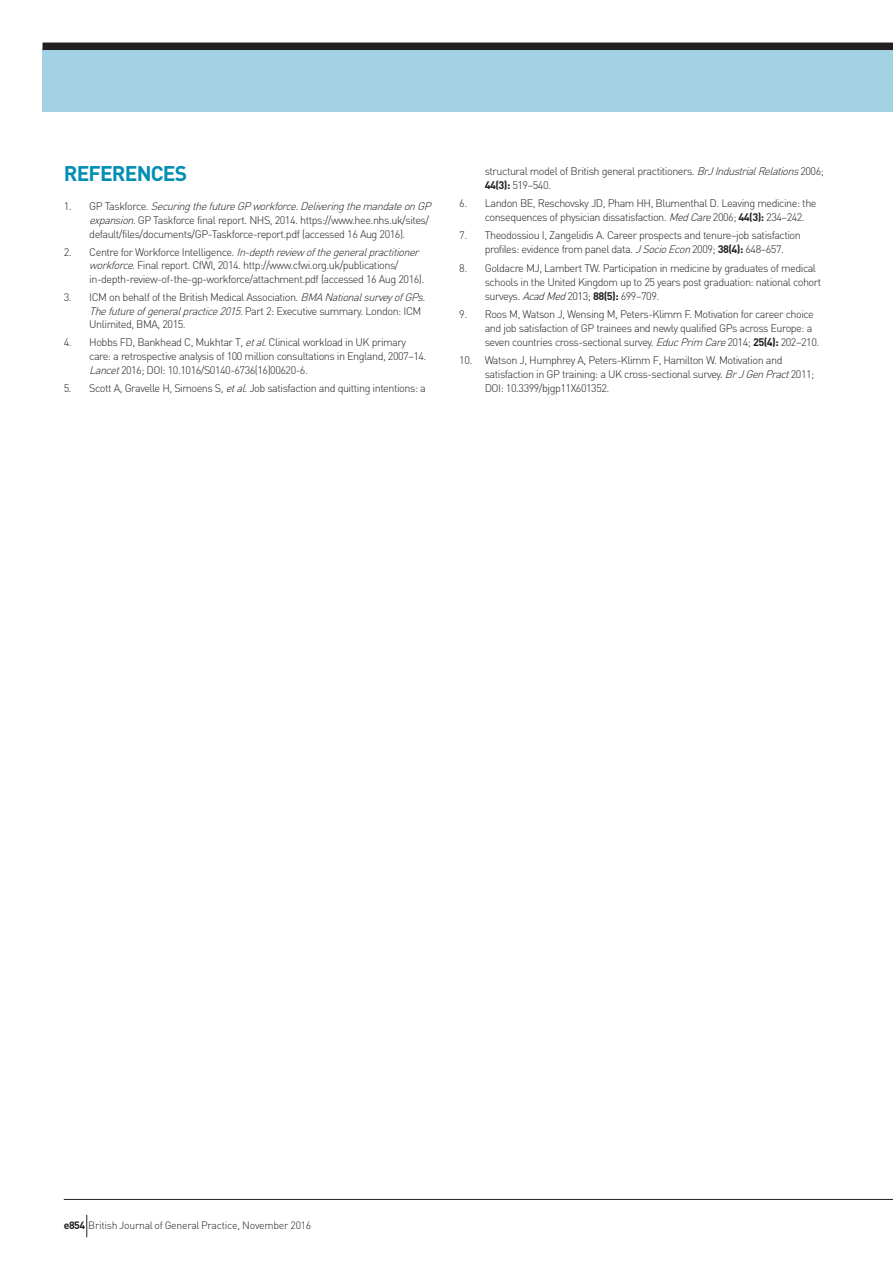
<style>
.page{position:relative;width:893px;height:1263px;background:#fff}
.page>*{position:absolute;margin:0;border:0;box-sizing:border-box;transform-origin:0 0}
.t1{font:700 21px "DIN";letter-spacing:-.04em;color:#008fb3}
.t2{font:300 10.8px/14px "DIN";letter-spacing:-.045em;color:#231f20}
.t3{font:300 10.5px "DIN";letter-spacing:-.025em;color:#231f20}
.s1{font-style:italic}
.s2{font-weight:700}
</style>
<div class="page">
<div style="left:43px;top:48px;width:850px;height:64px;background:#a2d2e3"></div>
<div style="left:43px;top:43px;width:850px;height:7px;background:#231f20"></div>
<hr style="left:64px;top:1199px;width:829px;height:1px;background:#231f20">
<svg style="left:86px;top:1215px;width:1px;height:22px"></svg>
<h1 class="t1" style="left:64px;top:160px;width:125px">REFERENCES</h1>
<p class="t2" style="left:89px;top:199px;width:346px;text-indent:-26px">1 . G P Ta s k f o r c e . <span class="s1">SecuringthefutureGPworkforce.DeliveringthemandateonGP expansion.</span>GP Taskforce final report. NHS, 2014. https://www.hee.nhs.uk/sites/ default/files/documents/GP-Taskforce-report.pdf (accessed 16 Aug 2016).</p>
<p class="t2" style="left:89px;top:245px;width:337px;text-indent:-26px">2 . C e n t re f o r Wo r k f o rc e I n t e l l i g e n c e . <span class="s1">In-depthreviewofthegeneralpractitioner workforce.</span>Final report. CfWI, 2014. http://www.cfwi.org.uk/publications/ in-depth-review-of-the-gp-workforce/attachment.pdf (accessed 16 Aug 2016).</p>
<p class="t2" style="left:89px;top:290px;width:341px;text-indent:-26px">3. ICM on behalf of the British Medical Association. <span class="s1">BMANationalsurveyofGPs.<br>Thefutureofgeneralpractice2015</span>. Part 2: Executive summary. London: ICM<br>Unlimited, BMA, 2015.</p>
<p class="t2" style="left:89px;top:336px;width:339px;text-indent:-26px">4. Hobbs FD, Bankhead C, Mukhtar T, <span class="s1">etal</span>. Clinical workload in UK primary care: a retrospective analysis of 100 million consultations in England, 2007–14.<br><span class="s1">Lancet</span>2016; DOI: 10.1016/S0140-6736(16)00620-6.</p>
<p class="t2" style="left:64px;top:381px;width:364px">5. Scott A, Gravelle H, Simoens S, <span class="s1">etal</span>. Job satisfaction and quitting intentions: a</p>
<p class="t2" style="left:485px;top:164px;width:341px">structural model of British general practitioners. <span class="s1">BrJIndustrialRelations</span>2006;<br><span class="s2">44(3):</span> 519–540.</p>
<p class="t2" style="left:485px;top:196px;width:333px;text-indent:-26px">6. Landon BE, Reschovsky JD, Pham HH, Blumenthal D. Leaving medicine: the consequences of physician dissatisfaction. <span class="s1">MedCare</span>2006; <span class="s2">44(3):</span> 234–242.</p>
<p class="t2" style="left:485px;top:228px;width:318px;text-indent:-26px">7. Theodossiou I, Zangelidis A. Career prospects and tenure–job satisfaction profiles: evidence from panel data. <span class="s1">JSocioEcon</span>2009; <span class="s2">38(4):</span> 648–657.</p>
<p class="t2" style="left:485px;top:261px;width:338px;text-indent:-26px">8. Goldacre MJ, Lambert TW. Participation in medicine by graduates of medical schools in the United Kingdom up to 25 years post graduation: national cohort surveys. <span class="s1">AcadMed</span>2013; <span class="s2">88(5):</span> 699–709.</p>
<p class="t2" style="left:485px;top:307px;width:336px;text-indent:-26px">9. Roos M, Watson J, Wensing M, Peters-Klimm F. Motivation for career choice and job satisfaction of GP trainees and newly qualified GPs across Europe: a seven countries cross-sectional survey. <span class="s1">EducPrim Care</span>2014; <span class="s2">25(4):</span> 202–210.</p>
<p class="t2" style="left:485px;top:353px;width:331px;text-indent:-26px">10. Watson J, Humphrey A, Peters-Klimm F, Hamilton W. Motivation and satisfaction in GP training: a UK cross-sectional survey. <span class="s1">BrJGenPract</span>2011;<br>DOI: 10.3399/bjgp11X601352.</p>
<p class="t3" style="left:64px;top:1219px;width:249px"><span class="s2">e854</span> British Journal of General Practice, November 2016</p>
</div>
